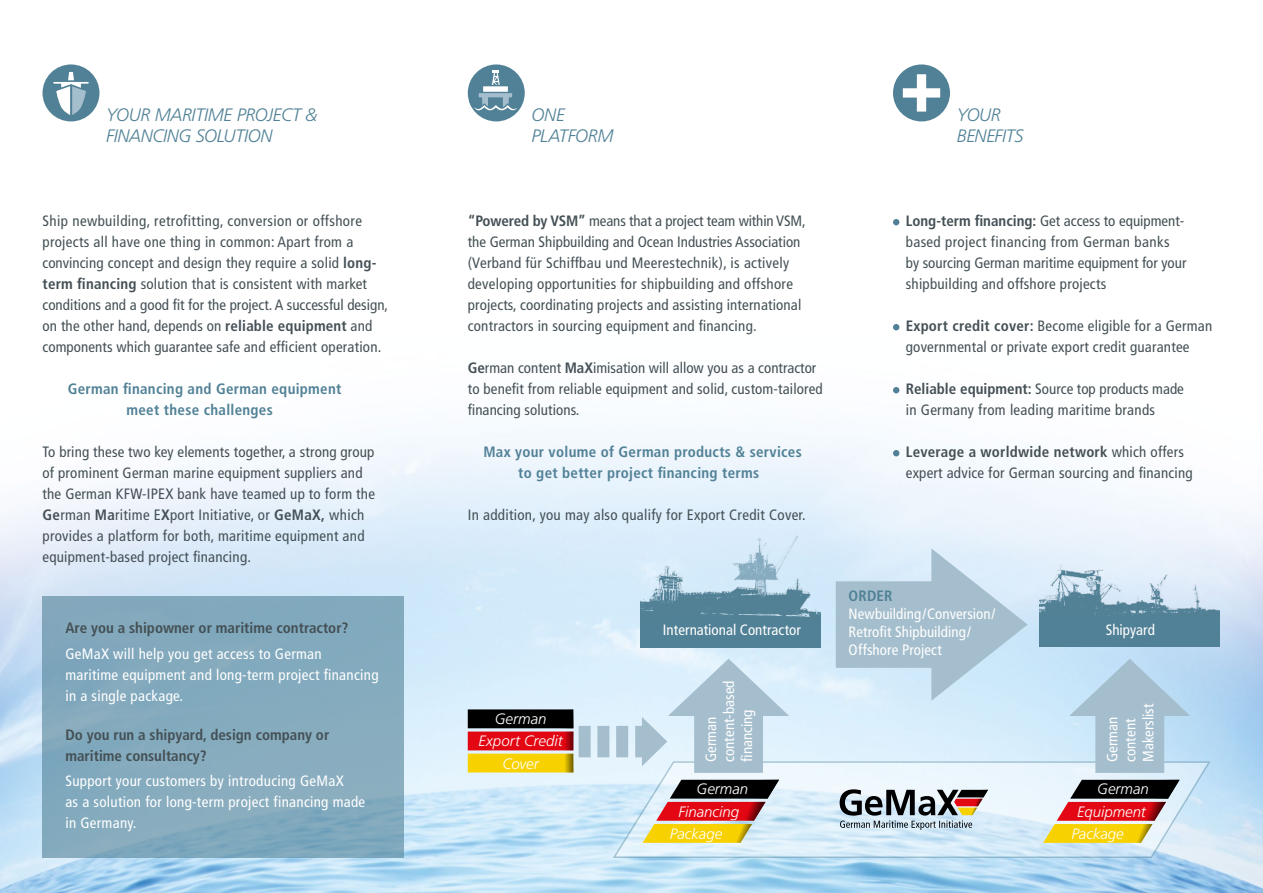
<style>
.page{position:relative;width:1263px;height:893px;background:#fff}
.page>*{position:absolute;margin:0;border:0;box-sizing:border-box;transform-origin:0 0}
.t1{font:italic 300 18px/21px "Frutiger";letter-spacing:-.02em;color:#518196}
.t2{font:condensed 15px/21px "Frutiger";letter-spacing:.015em;color:#445055}
.t3{font:condensed 15px/18px "Frutiger";letter-spacing:.02em;color:#fff}
.t4{font:700 condensed 15px/21px "Frutiger";letter-spacing:.02em;color:#518196;text-align:center}
.t5{font:700 condensed 15px/21px "Frutiger";color:#445055}
.t6{font:italic 300 15px/22.5px "Frutiger";color:#fff;text-align:center}
.t7{font:condensed 15px/18px "Frutiger";color:#fff}
.s1{font-weight:700}
</style>
<div class="page">
<img style="left:0;top:66px;width:1263px;height:827px">
<svg style="left:611px;top:760px;width:601px;height:99px;background:#d9ecf7"></svg>
<svg style="left:840px;top:789px;width:148px;height:41px;background:#969a9e"></svg>
<svg style="left:1043px;top:780px;width:136px;height:63px;background:#b4835d"></svg>
<svg style="left:643px;top:780px;width:136px;height:63px;background:#b0825c"></svg>
<svg style="left:836px;top:548px;width:192px;height:153px;background:#bcd3e2"></svg>
<img style="left:1040px;top:553px;width:180px;height:65px">
<div style="left:1040px;top:618px;width:180px;height:29px;background:#518196"></div>
<svg style="left:1069px;top:659px;width:121px;height:114px;background:#b3cee0"></svg>
<div style="left:468px;top:754px;width:105px;height:18px;background:#f8d200"></div>
<svg style="left:565px;top:754px;width:8px;height:18px"></svg>
<div style="left:468px;top:709px;width:105px;height:19px;background:#000"></div>
<svg style="left:533px;top:709px;width:40px;height:1px"></svg>
<div style="left:468px;top:731px;width:105px;height:19px;background:#e30613"></div>
<svg style="left:561px;top:731px;width:12px;height:19px"></svg>
<div style="left:699px;top:520px;width:115px;height:28px;background:#daecfb"></div>
<div style="left:640px;top:619px;width:181px;height:29px;background:#518196"></div>
<img style="left:640px;top:548px;width:181px;height:71px">
<svg style="left:642px;top:659px;width:147px;height:114px;background:#c3d8e6"></svg>
<div style="left:597px;top:726px;width:12px;height:31px;background:#a5becd"></div>
<div style="left:579px;top:726px;width:12px;height:31px;background:#a5becd"></div>
<div style="left:616px;top:726px;width:12px;height:31px;background:#a5becd"></div>
<div style="left:635px;top:726px;width:12px;height:31px;background:#a5becd"></div>
<div style="left:43px;top:64px;width:56px;height:57px;background:#518196;border-radius:50%"></div>
<svg style="left:51px;top:70px;width:40px;height:48px"></svg>
<div style="left:468px;top:64px;width:57px;height:57px;background:#518196;border-radius:50%"></div>
<svg style="left:468px;top:70px;width:52px;height:42px"></svg>
<div style="left:893px;top:64px;width:57px;height:57px;background:#518196;border-radius:50%"></div>
<svg style="left:903px;top:74px;width:37px;height:38px"></svg>
<div style="left:43px;top:596px;width:361px;height:262px;background:#83aabe"></div>
<svg style="left:893px;top:219px;width:6px;height:6px"></svg>
<svg style="left:893px;top:324px;width:6px;height:6px"></svg>
<svg style="left:893px;top:387px;width:6px;height:6px"></svg>
<svg style="left:893px;top:450px;width:6px;height:6px"></svg>
<p class="t1" style="left:106px;top:105px;width:213px">YOUR MARITIME PROJECT &amp;<br>FINANCING SOLUTION</p>
<p class="t1" style="left:531px;top:105px;width:83px">ONE<br>PLATFORM</p>
<p class="t1" style="left:957px;top:105px;width:68px">YOUR<br>BENEFITS</p>
<p class="t2" style="left:43px;top:211px;width:347px">Ship newbuilding, retrofitting, conversion or offshore projects all have one thing in common: Apart from a convincing concept and design they require a solid <span class="s1">long&shy;term financing</span> solution that is consistent with market conditions and a good fit for the project. A successful design, on the other hand, depends on <span class="s1">reliable equipment</span> and components which guarantee safe and efficient operation.</p>
<p class="t4" style="left:127px;top:379px;width:216px;text-align:left;text-indent:-59px">German financing and German equipment meet these challenges</p>
<p class="t2" style="left:43px;top:442px;width:334px">To bring these two key elements together, a strong group of prominent German marine equipment suppliers and the German KFW-IPEX bank have teamed up to form the <span class="s1">Ge</span>rman <span class="s1">Ma</span>ritime E<span class="s1">X</span>port Initiative, or <span class="s1">GeMaX,</span> which provides a platform for both, maritime equipment and equipment-based project financing.</p>
<p class="t5" style="left:65px;top:618px;width:285px">Are you a shipowner or maritime contractor?</p>
<p class="t3" style="left:65px;top:643px;width:315px;line-height:21px">GeMaX will help you get access to German<br>maritime equipment and long-term project financing in a single package.</p>
<p class="t5" style="left:65px;top:724px;width:265px">Do you run a shipyard, design company or maritime consultancy?</p>
<p class="t3" style="left:65px;top:770px;width:301px;line-height:21px">Support your customers by introducing GeMaX<br>as a solution for long-term project financing made in Germany.</p>
<p class="t2" style="left:468px;top:211px;width:339px"><span class="s1">“Powered by VSM”</span> means that a project team within VSM, the German Shipbuilding and Ocean Industries Association (Verband für Schiffbau und Meerestechnik), is actively developing opportunities for shipbuilding and offshore projects, coordinating projects and assisting international contractors in sourcing equipment and financing.</p>
<p class="t2" style="left:468px;top:358px;width:357px"><span class="s1">Ge</span>rman content <span class="s1">MaX</span>imisation will allow you as a contractor to benefit from reliable equipment and solid, custom-tailored financing solutions.</p>
<p class="t4" style="left:483px;top:442px;width:320px">Max your volume of German products &amp; services to get better project financing terms</p>
<p class="t2" style="left:468px;top:505px;width:339px">In addition, you may also qualify for Export Credit Cover.</p>
<p class="t6" style="left:478px;top:708px;width:86px">German<br>Export Credit<br>Cover</p>
<p class="t3" style="left:663px;top:621px;width:140px">International Contractor</p>
<p class="t3" style="left:702px;top:762px;width:83px;rotate:-90deg">German content-based financing</p>
<p class="t6" style="left:696px;top:778px;width:53px">German</p>
<p class="t6" style="left:679px;top:800px;width:62px">Financing</p>
<p class="t6" style="left:670px;top:823px;width:54px">Package</p>
<p class="t2" style="left:906px;top:211px;width:282px"><span class="s1">Long-term financing:</span> Get access to equipment&shy;based project financing from German banks by sourcing German maritime equipment for your shipbuilding and offshore projects</p>
<p class="t2" style="left:906px;top:316px;width:308px"><span class="s1">Export credit cover:</span> Become eligible for a German governmental or private export credit guarantee</p>
<p class="t2" style="left:906px;top:379px;width:280px"><span class="s1">Reliable equipment:</span> Source top products made in Germany from leading maritime brands</p>
<p class="t2" style="left:906px;top:442px;width:288px"><span class="s1">Leverage a worldwide network</span> which offers expert advice for German sourcing and financing</p>
<p class="t4" style="left:849px;top:585px;width:45px">ORDER</p>
<p class="t3" style="left:849px;top:605px;width:148px">Newbuilding/Conversion/<br>Retrofit Shipbuilding/<br>Offshore Project</p>
<p class="t7" style="left:1106px;top:621px;width:51px">Shipyard</p>
<p class="t7" style="left:1103px;top:762px;width:60px;rotate:-90deg">German content<br>Makerslist</p>
<p class="t6" style="left:1097px;top:778px;width:53px">German</p>
<p class="t6" style="left:1077px;top:801px;width:70px">Equipment</p>
<p class="t6" style="left:1071px;top:823px;width:54px">Package</p>
</div>
